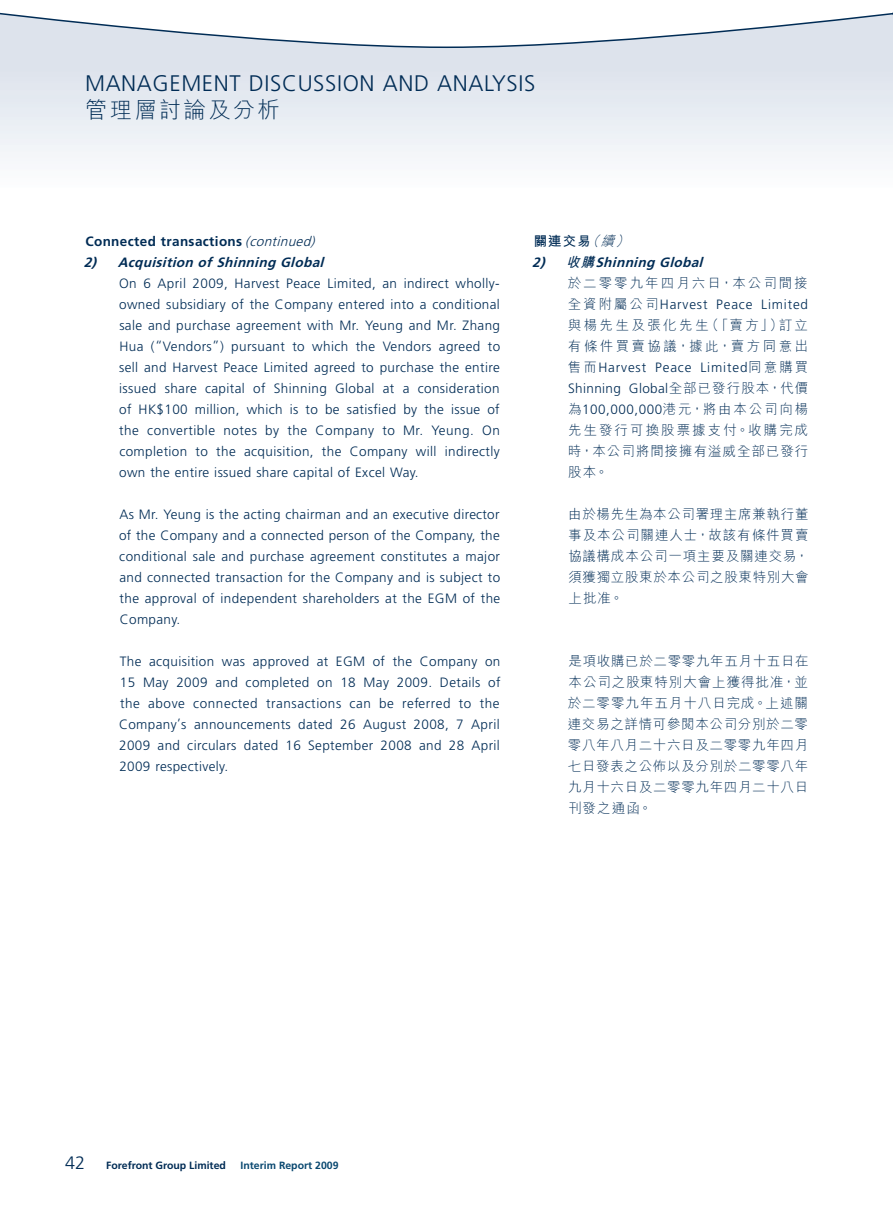
<style>
.page{position:relative;width:893px;height:1212px;background:#fff}
.page>*{position:absolute;margin:0;border:0;box-sizing:border-box;transform-origin:0 0}
.t1{font:300 22.5px "Frutiger LT Std";letter-spacing:.03em;color:#002c55}
.t2{font:300 22.5px "M Hei HK";letter-spacing:.095em;color:#002c55}
.t3{font:300 13.5px/21px "Frutiger LT Std";letter-spacing:.03em;color:#002c55;text-align:justify}
.t4{font:300 13.5px/21px "M Hei HK";letter-spacing:.07em;color:#002c55;text-align:justify}
.t5{font:300 13.5px/21px "Frutiger LT Std";letter-spacing:.065em;color:#002c55}
.t6{font:italic 700 13.5px "Frutiger LT Std";color:#002c55}
.t7{font:300 13.5px/21px "M Hei HK";letter-spacing:.18em;color:#002c55}
.t8{font:700 13.5px "Frutiger LT Std";letter-spacing:.03em;color:#002c55}
.t9{font:300 13.5px "Frutiger LT Std";letter-spacing:.06em;color:#002c55}
.t10{font:300 13.5px "M Hei HK";letter-spacing:.15em;color:#002c55}
.t11{font:700 13.5px "M Hei HK";color:#002c55}
.t12{font:700 10.5px "Frutiger LT Std";color:#002c55}
.t13{font:700 10.5px "Frutiger LT Std";color:#094870}
.s1{font-weight:300;font-style:italic}
.s2{font-family:"M Hei HK"}
.s3{font-family:"Frutiger LT Std"}
.s4{font-weight:300;font-size:18px}
</style>
<div class="page">
<svg style="left:0;top:12px;width:893px;height:145px"></svg>
<h1 class="t1" style="left:85px;top:70px;width:452px">MANAGEMENT DISCUSSION AND ANALYSIS</h1>
<h1 class="t2" style="left:85px;top:99px;width:196px">管理層討論及分析</h1>
<p class="t8" style="left:85px;top:233px;width:235px">Connected transactions <span class="s1">(continued)</span></p>
<p class="t6" style="left:84px;top:254px;width:245px">2) Acquisition of Shinning Global</p>
<p class="t3" style="left:119px;top:273px;width:383px">On 6 April 2009, Harvest Peace Limited, an indirect wholly&shy;owned subsidiary of the Company entered into a conditional sale and purchase agreement with Mr. Yeung and Mr. Zhang Hua (“Vendors”) pursuant to which the Vendors agreed to sell and Harvest Peace Limited agreed to purchase the entire issued share capital of Shinning Global at a consideration of HK$100 million, which is to be satisfied by the issue of the convertible notes by the Company to Mr. Yeung. On completion to the acquisition, the Company will indirectly own the entire issued share capital of Excel Way.</p>
<p class="t3" style="left:119px;top:504px;width:383px">As Mr. Yeung is the acting chairman and an executive director of the Company and a connected person of the Company, the conditional sale and purchase agreement constitutes a major and connected transaction for the Company and is subject to the approval of independent shareholders at the EGM of the Company.</p>
<p class="t3" style="left:119px;top:651px;width:383px">The acquisition was approved at EGM of the Company on 15 May 2009 and completed on 18 May 2009. Details of the above connected transactions can be referred to the Company’s announcements dated 26 August 2008, 7 April 2009 and circulars dated 16 September 2008 and 28 April 2009 respectively.</p>
<p class="t11" style="left:534px;top:231px;width:100px">關連交易<span class="s1">（續）</span></p>
<p class="t6" style="left:532px;top:254px;width:176px">2) <span class="s2">收購</span>Shinning Global</p>
<p class="t10" style="left:568px;top:276px;width:242px">於二零零九年四月六日，本公司間接</p>
<p class="t9" style="left:568px;top:297px;width:242px"><span class="s2">全資附屬公司</span>Harvest Peace Limited</p>
<p class="t7" style="left:568px;top:314px;width:242px">與楊先生及張化先生（「賣方」）訂立有條件買賣協議，據此，賣方同意出</p>
<p class="t5" style="left:568px;top:357px;width:242px"><span class="s2">售而</span>Harvest Peace Limited<span class="s2">同意購買<br></span>Shinning Global<span class="s2">全部已發行股本，代價</span></p>
<p class="t4" style="left:568px;top:398px;width:242px">為<span class="s3">100,000,000</span>港元，將由本公司向楊先生發行可換股票據支付。收購完成時，本公司將間接擁有溢威全部已發行股本。</p>
<p class="t4" style="left:568px;top:503px;width:242px">由於楊先生為本公司署理主席兼執行董事及本公司關連人士，故該有條件買賣協議構成本公司一項主要及關連交易，須獲獨立股東於本公司之股東特別大會上批准。</p>
<p class="t4" style="left:568px;top:650px;width:243px">是項收購已於二零零九年五月十五日在本公司之股東特別大會上獲得批准，並於二零零九年五月十八日完成。上述關連交易之詳情可參閱本公司分別於二零零八年八月二十六日及二零零九年四月七日發表之公佈以及分別於二零零八年九月十六日及二零零九年四月二十八日刊發之通函。</p>
<p class="t12" style="left:65px;top:1159px;width:162px"><span class="s4">42</span> Forefront Group Limited</p>
<p class="t13" style="left:241px;top:1159px;width:100px">Interim Report 2009</p>
</div>
